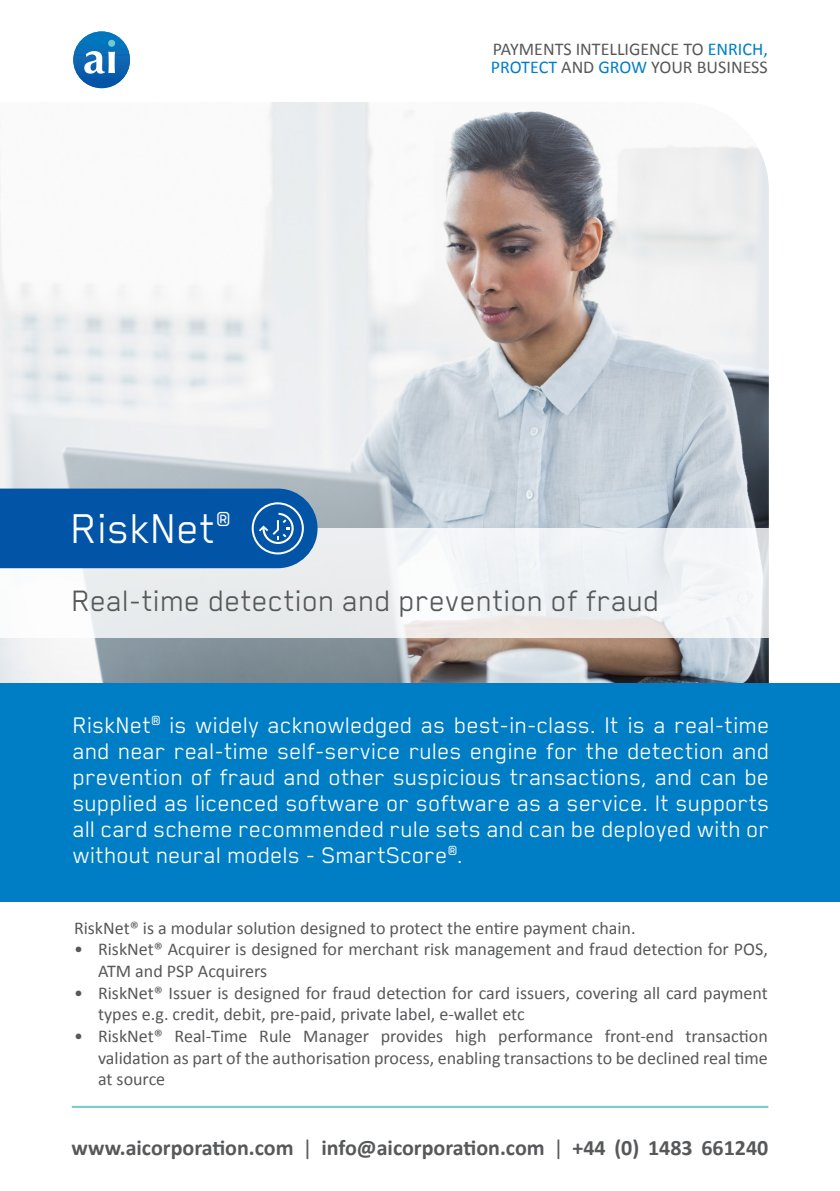
<style>
.page{position:relative;width:840px;height:1191px;background:#fff}
.page>*{position:absolute;margin:0;border:0;box-sizing:border-box;transform-origin:0 0}
.t1{font:48px "Blender Pro";color:#fff}
.t2{font:34px "Blender Pro";color:#57585a}
.t3{font:26px/26px "Blender Pro";color:#fff;text-align:justify}
.t4{font:700 22px "Calibri";color:#57585a}
.t5{font:18px/21.6px "Calibri";color:#57585a}
.s1{color:#007ec5}
.s2{font-weight:400}
</style>
<div class="page">
<hr style="left:72px;top:1105px;width:696px;height:2px;background:#72caca">
<svg style="left:73px;top:31px;width:57px;height:57px;background:#0b67b3"></svg>
<svg style="left:84px;top:40px;width:31px;height:34px"></svg>
<img style="left:0;top:102px;width:768px;height:581px">
<div style="left:0;top:683px;width:839px;height:219px;background:#007ec5"></div>
<svg style="left:0;top:528px;width:769px;height:110px;fill:#eef0f3"></svg>
<svg style="left:0;top:488px;width:317px;height:80px;background:#0c5ba9"></svg>
<h1 class="t1" style="left:72px;top:502px;width:161px">RiskNet<sup>®</sup></h1>
<p class="t5" style="left:490px;top:39px;width:278px;line-height:18px">Payments intelligence to <span class="s1">enrich, protect</span> and <span class="s1">grow</span> your business</p>
<h2 class="t2" style="left:72px;top:582px;width:589px">Real-time detection and prevention of fraud</h2>
<p class="t3" style="left:73px;top:711px;width:698px">RiskNet<sup>®</sup> is widely acknowledged as best-in-class. It is a real-time and near real-time self-service rules engine for the detection and prevention of fraud and other suspicious transactions, and can be supplied as licenced software or software as a service. It supports all card scheme recommended rule sets and can be deployed with or without neural models - SmartScore<sup>®</sup>.</p>
<p class="t5" style="left:74px;top:916px;width:562px">RiskNet® is a modular solution designed to protect the entire payment chain.</p>
<p class="t5" style="left:98px;top:937px;width:671px;text-indent:-24px">• RiskNet® Acquirer is designed for merchant risk management and fraud detection for POS,<br>ATM and PSP Acquirers</p>
<p class="t5" style="left:98px;top:981px;width:671px;text-indent:-24px">• RiskNet® Issuer is designed for fraud detection for card issuers, covering all card payment types e.g. credit, debit, pre-paid, private label, e-wallet etc</p>
<p class="t5" style="left:98px;top:1024px;width:671px;text-align:justify;text-indent:-24px">• RiskNet® Real-Time Rule Manager provides high performance front-end transaction validation as part of the authorisation process, enabling transactions to be declined real time at source</p>
<p class="t4" style="left:72px;top:1133px;width:698px">www.aicorporation.com <span class="s2">|</span> info@aicorporation.com <span class="s2">|</span> +44 (0) 1483 661240</p>
</div>
